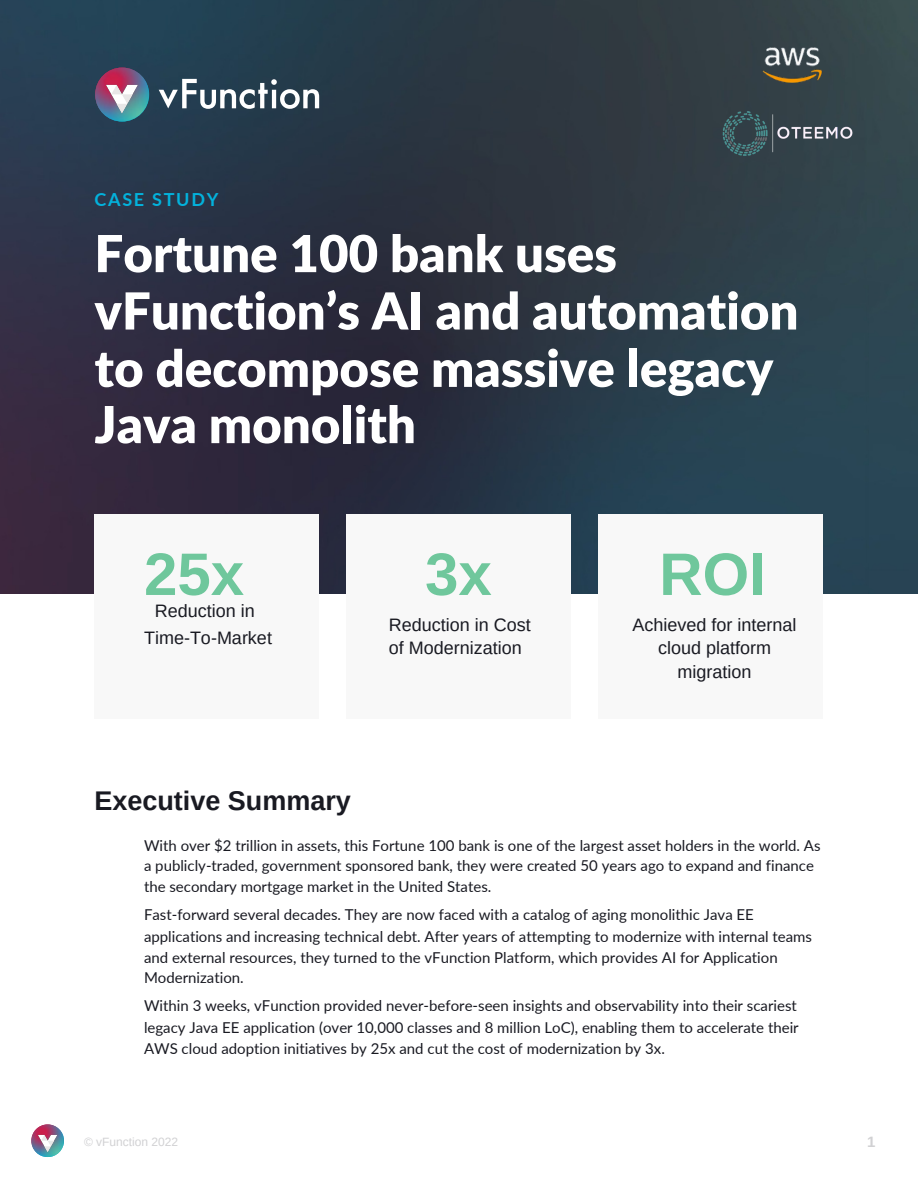
<style>
.page{position:relative;width:918px;height:1188px;background:#fff}
.page>*{position:absolute;margin:0;border:0;box-sizing:border-box;transform-origin:0 0}
.t1{font:700 60px "Arimo";color:#6fc79c}
.t2{font:900 51px "Lato";color:#fff}
.t3{font:700 27px "Arimo";color:#191a22}
.t4{font:18px/23.7px "Arimo";color:#191a22}
.t5{font:700 18px "Lato";letter-spacing:.095em;color:#03b2dc}
.t6{font:15px/20.2px "Lato";color:#191a22}
.t7{font:700 15px "Arimo";color:#d1d1d3}
.t8{font:12px "Arimo";color:#d1d1d3}
</style>
<div class="page">
<img style="left:31px;top:1124px;width:33px;height:33px;border-radius:50%">
<svg style="left:38px;top:1135px;width:19px;height:17px"></svg>
<img style="left:0;top:0;width:918px;height:594px">
<div style="left:95px;top:514px;width:224px;height:205px;background:#f8f8f8"></div>
<svg style="left:159px;top:79px;width:160px;height:30px"></svg>
<div style="left:347px;top:514px;width:224px;height:205px;background:#f8f8f8"></div>
<div style="left:598px;top:514px;width:225px;height:205px;background:#f8f8f8"></div>
<img style="left:95px;top:68px;width:54px;height:53px;border-radius:50%">
<svg style="left:106px;top:85px;width:32px;height:28px"></svg>
<img style="left:751px;top:22px;width:82px;height:84px">
<img style="left:770px;top:75px;width:94px;height:93px">
<img style="left:720px;top:109px;width:50px;height:50px">
<p class="t5" style="left:94px;top:188px;width:125px">CASE STUDY</p>
<p class="t2" style="left:94px;top:222px;width:524px">Fortune 100 bank uses</p>
<p class="t2" style="left:94px;top:279px;width:706px">vFunction’s AI and automation</p>
<p class="t2" style="left:94px;top:337px;width:680px">to decompose massive legacy</p>
<p class="t2" style="left:94px;top:393px;width:323px">Java monolith</p>
<p class="t1" style="left:144px;top:541px;width:102px">25x</p>
<p class="t4" style="left:155px;top:599px;width:102px">Reduction in</p>
<p class="t4" style="left:144px;top:626px;width:129px">Time-To-Market</p>
<p class="t1" style="left:425px;top:541px;width:68px">3x</p>
<p class="t1" style="left:659px;top:541px;width:108px">ROI</p>
<p class="t4" style="left:389px;top:613px;width:143px">Reduction in Cost of Modernization</p>
<p class="t4" style="left:633px;top:613px;width:165px;text-align:center">Achieved for internal cloud platform migration</p>
<p class="t3" style="left:94px;top:785px;width:258px">Executive Summary</p>
<p class="t6" style="left:144px;top:835px;width:678px">With over $2 trillion in assets, this Fortune 100 bank is one of the largest asset holders in the world. As a publicly-traded, government sponsored bank, they were created 50 years ago to expand and finance the secondary mortgage market in the United States.</p>
<p class="t6" style="left:144px;top:904px;width:611px">Fast-forward several decades. They are now faced with a catalog of aging monolithic Java EE</p>
<p class="t6" style="left:144px;top:926px;width:670px">applications and increasing technical debt. After years of attempting to modernize with internal teams</p>
<p class="t6" style="left:144px;top:947px;width:635px">and external resources, they turned to the vFunction Platform, which provides AI for Application</p>
<p class="t6" style="left:144px;top:967px;width:101px">Modernization.</p>
<p class="t6" style="left:144px;top:995px;width:654px">Within 3 weeks, vFunction provided never-before-seen insights and observability into their scariest</p>
<p class="t6" style="left:144px;top:1018px;width:656px">legacy Java EE application (over 10,000 classes and 8 million LoC), enabling them to accelerate their</p>
<p class="t6" style="left:144px;top:1038px;width:522px">AWS cloud adoption initiatives by 25x and cut the cost of modernization by 3x.</p>
<p class="t8" style="left:84px;top:1135px;width:96px">© vFunction 2022</p>
<p class="t7" style="left:867px;top:1133px;width:10px">1</p>
</div>
